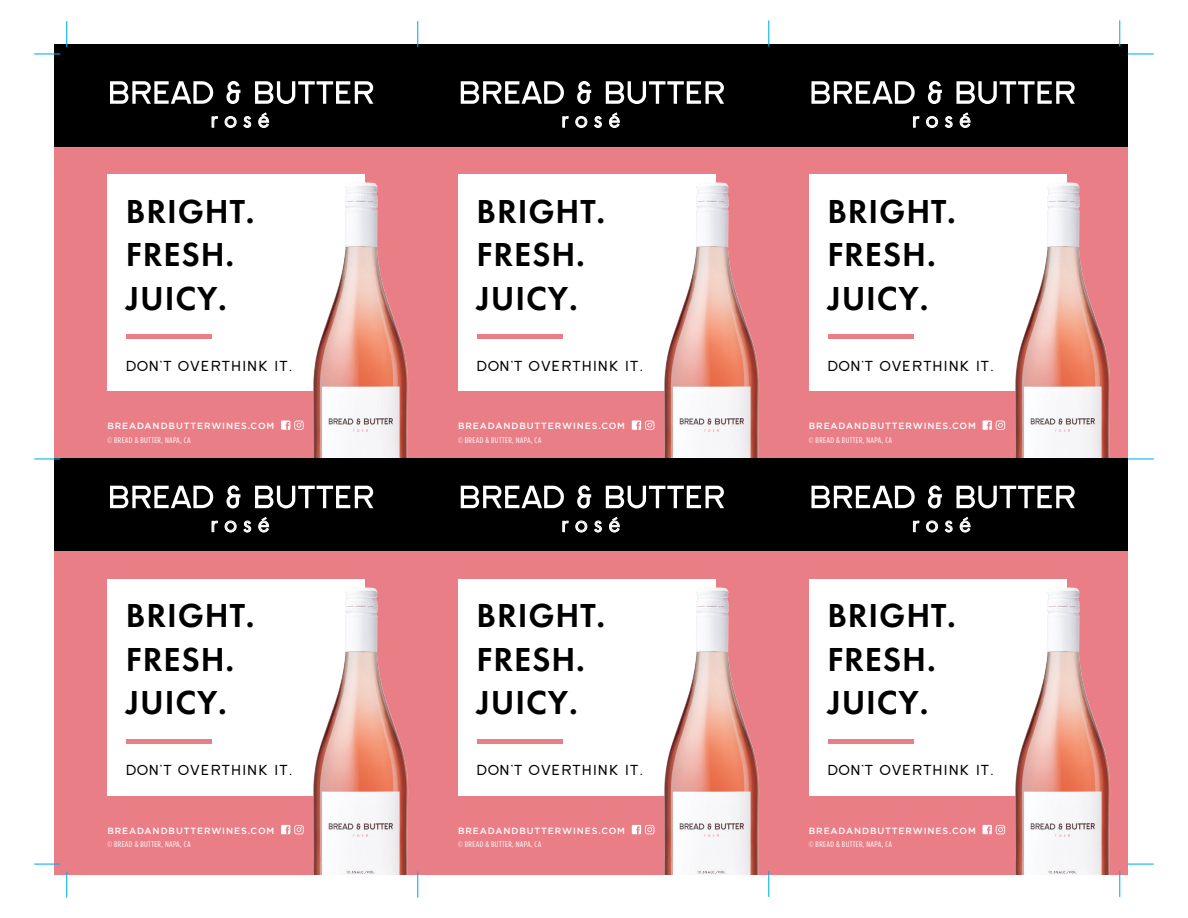
<style>
.page{position:relative;width:1188px;height:918px;background:#fff}
.page>*{position:absolute;margin:0;border:0;box-sizing:border-box;transform-origin:0 0}
.t1{font:600 34.5px/43.5px "Futura PT";letter-spacing:.025em;color:#000}
.t2{font:16.95px "Cg Futura Maxi Bk";letter-spacing:.4em;color:#fff}
.t3{font:15.15px "SF New Republic";letter-spacing:.075em;color:#000}
.t4{font:500 9px "Gotham";letter-spacing:.1em;color:#fff}
.t5{font:8.1px "Gotham Condensed";letter-spacing:.035em;color:#fff;scale:1.11 1}
</style>
<div class="page">
<div style="left:54px;top:146px;width:362px;height:313px;background:#ea7e87"></div>
<div style="left:54px;top:44px;width:362px;height:102px;background:#000"></div>
<svg style="left:212px;top:116px;width:6px;height:11px"></svg>
<svg style="left:225px;top:116px;width:11px;height:12px"></svg>
<svg style="left:244px;top:116px;width:7px;height:12px"></svg>
<svg style="left:259px;top:113px;width:10px;height:15px"></svg>
<svg style="left:281px;top:420px;width:23px;height:10px"></svg>
<svg style="left:110px;top:81px;width:103px;height:23px"></svg>
<svg style="left:226px;top:81px;width:14px;height:23px"></svg>
<svg style="left:255px;top:81px;width:118px;height:23px"></svg>
<div style="left:107px;top:174px;width:258px;height:217px;background:#fff"></div>
<hr style="left:127px;top:335px;width:85px;height:4px;background:#ea7e87">
<img style="left:313px;top:182px;width:96px;height:276px">
<div style="left:415px;top:146px;width:351px;height:313px;background:#ea7e87"></div>
<div style="left:415px;top:44px;width:351px;height:102px;background:#000"></div>
<svg style="left:563px;top:116px;width:6px;height:11px"></svg>
<svg style="left:576px;top:116px;width:11px;height:12px"></svg>
<svg style="left:594px;top:116px;width:8px;height:12px"></svg>
<svg style="left:609px;top:113px;width:11px;height:15px"></svg>
<svg style="left:632px;top:420px;width:22px;height:10px"></svg>
<svg style="left:461px;top:81px;width:103px;height:23px"></svg>
<svg style="left:577px;top:81px;width:14px;height:23px"></svg>
<svg style="left:606px;top:81px;width:118px;height:23px"></svg>
<div style="left:458px;top:174px;width:258px;height:217px;background:#fff"></div>
<hr style="left:477px;top:335px;width:86px;height:4px;background:#ea7e87">
<img style="left:664px;top:182px;width:95px;height:276px">
<div style="left:766px;top:146px;width:362px;height:313px;background:#ea7e87"></div>
<div style="left:766px;top:44px;width:362px;height:102px;background:#000"></div>
<svg style="left:913px;top:116px;width:6px;height:11px"></svg>
<svg style="left:926px;top:116px;width:12px;height:12px"></svg>
<svg style="left:945px;top:116px;width:7px;height:12px"></svg>
<svg style="left:960px;top:113px;width:10px;height:15px"></svg>
<svg style="left:983px;top:420px;width:22px;height:10px"></svg>
<svg style="left:811px;top:81px;width:104px;height:23px"></svg>
<svg style="left:928px;top:81px;width:14px;height:23px"></svg>
<svg style="left:957px;top:81px;width:118px;height:23px"></svg>
<div style="left:809px;top:174px;width:257px;height:217px;background:#fff"></div>
<hr style="left:828px;top:335px;width:85px;height:4px;background:#ea7e87">
<img style="left:1015px;top:182px;width:95px;height:276px">
<div style="left:54px;top:551px;width:362px;height:324px;background:#ea7e87"></div>
<div style="left:54px;top:458px;width:362px;height:93px;background:#000"></div>
<svg style="left:212px;top:521px;width:6px;height:11px"></svg>
<svg style="left:225px;top:521px;width:11px;height:11px"></svg>
<svg style="left:244px;top:521px;width:7px;height:11px"></svg>
<svg style="left:259px;top:517px;width:10px;height:15px"></svg>
<svg style="left:281px;top:825px;width:23px;height:9px"></svg>
<svg style="left:110px;top:486px;width:103px;height:22px"></svg>
<svg style="left:226px;top:485px;width:14px;height:23px"></svg>
<svg style="left:255px;top:486px;width:118px;height:22px"></svg>
<div style="left:107px;top:579px;width:258px;height:216px;background:#fff"></div>
<div style="left:127px;top:739px;width:85px;height:5px;background:#ea7e87"></div>
<img style="left:313px;top:587px;width:96px;height:288px">
<div style="left:415px;top:551px;width:351px;height:324px;background:#ea7e87"></div>
<div style="left:415px;top:458px;width:351px;height:93px;background:#000"></div>
<svg style="left:563px;top:521px;width:6px;height:11px"></svg>
<svg style="left:576px;top:521px;width:11px;height:11px"></svg>
<svg style="left:594px;top:521px;width:8px;height:11px"></svg>
<svg style="left:609px;top:517px;width:11px;height:15px"></svg>
<svg style="left:632px;top:825px;width:22px;height:9px"></svg>
<svg style="left:461px;top:486px;width:103px;height:22px"></svg>
<svg style="left:577px;top:485px;width:14px;height:23px"></svg>
<svg style="left:606px;top:486px;width:118px;height:22px"></svg>
<div style="left:458px;top:579px;width:258px;height:216px;background:#fff"></div>
<div style="left:477px;top:739px;width:86px;height:5px;background:#ea7e87"></div>
<img style="left:663px;top:587px;width:96px;height:288px">
<div style="left:766px;top:551px;width:362px;height:324px;background:#ea7e87"></div>
<div style="left:766px;top:458px;width:362px;height:93px;background:#000"></div>
<svg style="left:913px;top:521px;width:6px;height:11px"></svg>
<svg style="left:926px;top:521px;width:12px;height:11px"></svg>
<svg style="left:945px;top:521px;width:7px;height:11px"></svg>
<svg style="left:960px;top:517px;width:10px;height:15px"></svg>
<svg style="left:983px;top:825px;width:22px;height:9px"></svg>
<svg style="left:811px;top:486px;width:104px;height:22px"></svg>
<svg style="left:928px;top:485px;width:14px;height:23px"></svg>
<svg style="left:957px;top:486px;width:118px;height:22px"></svg>
<div style="left:809px;top:579px;width:257px;height:216px;background:#fff"></div>
<div style="left:828px;top:739px;width:85px;height:5px;background:#ea7e87"></div>
<img style="left:1014px;top:586px;width:96px;height:289px">
<svg style="left:417px;top:21px;width:1px;height:26px"></svg>
<svg style="left:768px;top:20px;width:1px;height:26px"></svg>
<svg style="left:417px;top:872px;width:1px;height:26px"></svg>
<svg style="left:66px;top:21px;width:1px;height:26px"></svg>
<svg style="left:66px;top:872px;width:1px;height:26px"></svg>
<svg style="left:34px;top:864px;width:26px;height:1px"></svg>
<svg style="left:34px;top:458px;width:26px;height:1px"></svg>
<svg style="left:34px;top:53px;width:26px;height:1px"></svg>
<svg style="left:1128px;top:864px;width:26px;height:1px"></svg>
<svg style="left:1128px;top:458px;width:26px;height:1px"></svg>
<svg style="left:1128px;top:53px;width:26px;height:1px"></svg>
<svg style="left:768px;top:871px;width:1px;height:26px"></svg>
<svg style="left:1119px;top:20px;width:1px;height:26px"></svg>
<svg style="left:1119px;top:871px;width:1px;height:26px"></svg>
<h2 class="t2" style="left:211px;top:110px;width:60px">ROSÉ</h2>
<h2 class="t2" style="left:562px;top:110px;width:60px">ROSÉ</h2>
<h2 class="t2" style="left:912px;top:110px;width:60px">ROSÉ</h2>
<h1 class="t1" style="left:126px;top:189px;width:130px">BRIGHT.<br>FRESH.<br>JUICY.</h1>
<h1 class="t1" style="left:477px;top:189px;width:130px">BRIGHT.<br>FRESH.<br>JUICY.</h1>
<h1 class="t1" style="left:827px;top:189px;width:130px">BRIGHT.<br>FRESH.<br>JUICY.</h1>
<h3 class="t3" style="left:126px;top:358px;width:168px">DON’T OVERTHINK IT.</h3>
<h3 class="t3" style="left:477px;top:358px;width:168px">DON’T OVERTHINK IT.</h3>
<h3 class="t3" style="left:827px;top:358px;width:168px">DON’T OVERTHINK IT.</h3>
<p class="t4" style="left:107px;top:421px;width:168px">BREADANDBUTTERWINES.COM</p>
<p class="t4" style="left:458px;top:421px;width:168px">BREADANDBUTTERWINES.COM</p>
<p class="t4" style="left:809px;top:421px;width:168px">BREADANDBUTTERWINES.COM</p>
<p class="t5" style="left:107px;top:435px;width:77px">© BREAD &amp; BUTTER, NAPA, CA</p>
<p class="t5" style="left:458px;top:435px;width:77px">© BREAD &amp; BUTTER, NAPA, CA</p>
<p class="t5" style="left:809px;top:435px;width:77px">© BREAD &amp; BUTTER, NAPA, CA</p>
<h2 class="t2" style="left:211px;top:515px;width:60px">ROSÉ</h2>
<h2 class="t2" style="left:562px;top:515px;width:60px">ROSÉ</h2>
<h2 class="t2" style="left:912px;top:515px;width:60px">ROSÉ</h2>
<h1 class="t1" style="left:126px;top:593px;width:130px">BRIGHT.<br>FRESH.<br>JUICY.</h1>
<h1 class="t1" style="left:477px;top:593px;width:130px">BRIGHT.<br>FRESH.<br>JUICY.</h1>
<h1 class="t1" style="left:827px;top:593px;width:130px">BRIGHT.<br>FRESH.<br>JUICY.</h1>
<h3 class="t3" style="left:126px;top:762px;width:168px">DON’T OVERTHINK IT.</h3>
<h3 class="t3" style="left:477px;top:762px;width:168px">DON’T OVERTHINK IT.</h3>
<h3 class="t3" style="left:827px;top:762px;width:168px">DON’T OVERTHINK IT.</h3>
<p class="t4" style="left:107px;top:825px;width:168px">BREADANDBUTTERWINES.COM</p>
<p class="t4" style="left:458px;top:825px;width:168px">BREADANDBUTTERWINES.COM</p>
<p class="t4" style="left:809px;top:825px;width:168px">BREADANDBUTTERWINES.COM</p>
<p class="t5" style="left:107px;top:840px;width:77px">© BREAD &amp; BUTTER, NAPA, CA</p>
<p class="t5" style="left:458px;top:840px;width:77px">© BREAD &amp; BUTTER, NAPA, CA</p>
<p class="t5" style="left:809px;top:840px;width:77px">© BREAD &amp; BUTTER, NAPA, CA</p>
</div>
